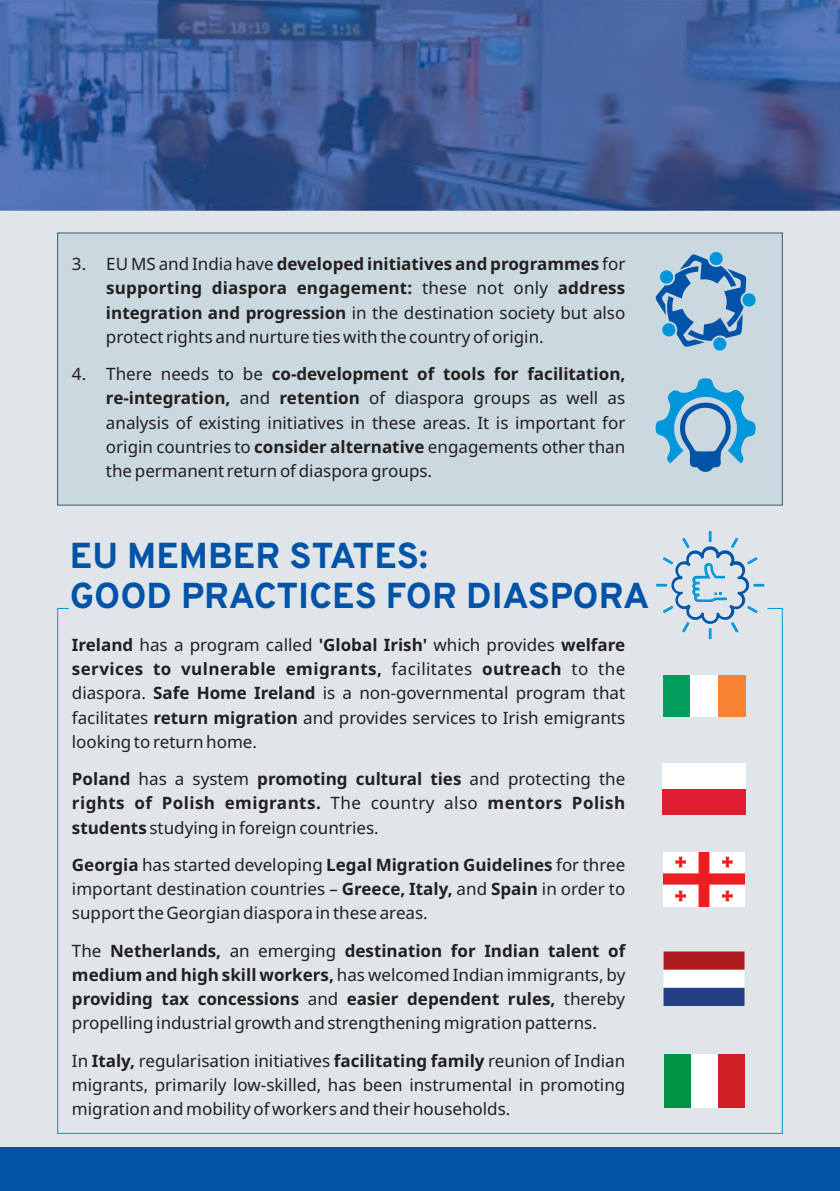
<style>
.page{position:relative;width:840px;height:1191px;background:#fff}
.page>*{position:absolute;margin:0;border:0;box-sizing:border-box;transform-origin:0 0}
.t1{font:800 36px/40.6px "Overpass";color:#0253a7}
.t2{font:17px/24.4px "Noto Sans";color:#241f1f;text-align:justify}
.t3{font:700 17px/24.4px "Noto Sans";letter-spacing:.025em;color:#241f1f;text-align:justify}
.s1{font-weight:700}
.s2{font-weight:400}
</style>
<div class="page">
<div style="left:0;top:0;width:839px;height:1191px;background:#dfe5e9"></div>
<div style="left:0;top:1147px;width:839px;height:44px;background:#0253a7"></div>
<img style="left:0;top:0;width:839px;height:210px">
<svg style="left:57px;top:608px;width:725px;height:526px"></svg>
<svg style="left:656px;top:531px;width:107px;height:108px"></svg>
<div style="left:57px;top:232px;width:725px;height:273px;background:#cad8df"></div>
<svg style="left:655px;top:251px;width:101px;height:100px"></svg>
<svg style="left:655px;top:378px;width:101px;height:94px"></svg>
<div style="left:662px;top:675px;width:83px;height:42px;background:#029e5e"></div>
<div style="left:690px;top:675px;width:55px;height:42px;background:#fff"></div>
<div style="left:717px;top:675px;width:28px;height:42px;background:#f88334"></div>
<div style="left:662px;top:762px;width:83px;height:52px;background:#fff"></div>
<div style="left:662px;top:788px;width:83px;height:26px;background:#e01d30"></div>
<img style="left:663px;top:852px;width:81px;height:54px">
<img style="left:663px;top:951px;width:81px;height:54px">
<div style="left:663px;top:1054px;width:27px;height:53px;background:#009346"></div>
<div style="left:690px;top:1054px;width:27px;height:53px;background:#fff"></div>
<div style="left:717px;top:1054px;width:27px;height:53px;background:#d22125"></div>
<p class="t2" style="left:106px;top:251px;width:520px;text-indent:-34px">3. EU MS and India have <span class="s1">developed initiatives and programmes</span> for <span class="s1">supporting diaspora engagement:</span> these not only <span class="s1">address integration and progression</span> in the destination society but also protect rights and nurture ties with the country of origin.</p>
<p class="t2" style="left:106px;top:361px;width:520px;text-indent:-34px">4. There needs to be <span class="s1">co-development of tools for facilitation, re-integration,</span> and <span class="s1">retention</span> of diaspora groups as well as analysis of existing initiatives in these areas. It is important for origin countries to <span class="s1">consider alternative</span> engagements other than the permanent return of diaspora groups.</p>
<h1 class="t1" style="left:70px;top:538px;width:581px">EU MEMBER STATES:<br>GOOD PRACTICES FOR DIASPORA</h1>
<p class="t2" style="left:72px;top:632px;width:554px"><span class="s1">Ireland</span> has a program called <span class="s1">'Global Irish'</span> which provides <span class="s1">welfare services to vulnerable emigrants,</span> facilitates <span class="s1">outreach</span> to the diaspora. <span class="s1">Safe Home Ireland</span> is a non-governmental program that facilitates <span class="s1">return migration</span> and provides services to Irish emigrants looking to return home.</p>
<p class="t3" style="left:72px;top:766px;width:554px">Poland <span class="s2">has a system</span> promoting cultural ties <span class="s2">and protecting the </span>rights of Polish emigrants. <span class="s2">The country also</span> mentors Polish students <span class="s2">studying in foreign countries.</span></p>
<p class="t2" style="left:72px;top:852px;width:554px"><span class="s1">Georgia</span> has started developing <span class="s1">Legal Migration Guidelines</span> for three important destination countries – <span class="s1">Greece, Italy,</span> and <span class="s1">Spain</span> in order to support the Georgian diaspora in these areas.</p>
<p class="t2" style="left:72px;top:937px;width:554px">The <span class="s1">Netherlands,</span> an emerging <span class="s1">destination for Indian talent of medium and high skill workers,</span> has welcomed Indian immigrants, by <span class="s1">providing tax concessions</span> and <span class="s1">easier dependent rules,</span> thereby propelling industrial growth and strengthening migration patterns.</p>
<p class="t2" style="left:72px;top:1047px;width:554px">In <span class="s1">Italy,</span> regularisation initiatives <span class="s1">facilitating family</span> reunion of Indian migrants, primarily low-skilled, has been instrumental in promoting migration and mobility of workers and their households.</p>
</div>
